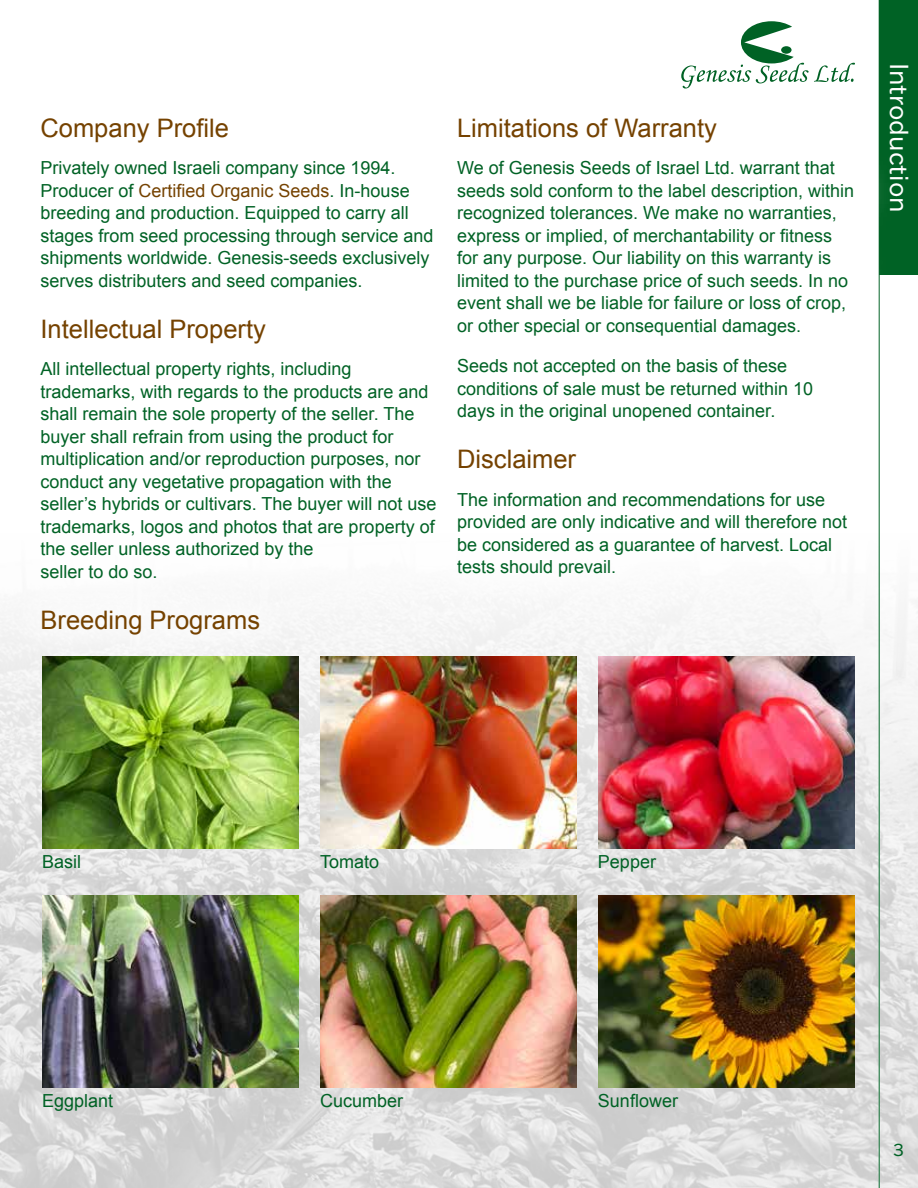
<style>
.page{position:relative;width:918px;height:1188px;background:#fff}
.page>*{position:absolute;margin:0;border:0;box-sizing:border-box;transform-origin:0 0}
.t1{font:25.5px "Arial";color:#754200}
.t2{font:25.5px "Franklin Gothic ATF";color:#fff}
.t3{font:18px/22.5px "Arial";color:#006225}
.t4{font:18px "Franklin Gothic ATF";color:#006225}
.s1{color:#754200}
</style>
<div class="page">
<div style="left:879px;top:0;width:39px;height:275px;background:#006225"></div>
<img style="left:0;top:612px;width:918px;height:576px">
<hr style="left:879px;top:0;width:1px;height:1188px;background:#006225">
<div style="left:0;top:76px;width:894px;height:544px;background:#fff"></div>
<div style="left:1px;top:569px;width:299px;height:105px;background:#fff"></div>
<img style="left:42px;top:656px;width:257px;height:193px">
<img style="left:42px;top:895px;width:257px;height:193px">
<img style="left:320px;top:656px;width:257px;height:193px">
<img style="left:320px;top:895px;width:257px;height:193px">
<img style="left:598px;top:656px;width:257px;height:193px">
<img style="left:598px;top:895px;width:257px;height:193px">
<svg style="left:681px;top:21px;width:174px;height:68px"></svg>
<h1 class="t1" style="left:40px;top:111px;width:190px">Company Profile</h1>
<p class="t3" style="left:40px;top:157px;width:395px">Privately owned Israeli company since 1994.<br>Producer of <span class="s1">Certified Organic Seeds</span>. In-house breeding and production. Equipped to carry all stages from seed processing through service and shipments worldwide. Genesis-seeds exclusively serves distributers and seed companies.</p>
<h1 class="t1" style="left:40px;top:312px;width:227px">Intellectual Property</h1>
<p class="t3" style="left:40px;top:358px;width:398px">All intellectual property rights, including trademarks, with regards to the products are and shall remain the sole property of the seller. The buyer shall refrain from using the product for multiplication and/or reproduction purposes, nor conduct any vegetative propagation with the seller’s hybrids or cultivars. The buyer will not use trademarks, logos and photos that are property of the seller unless authorized by the<br>seller to do so.</p>
<h1 class="t1" style="left:40px;top:603px;width:221px">Breeding Programs</h1>
<h1 class="t1" style="left:457px;top:111px;width:261px">Limitations of Warranty</h1>
<p class="t3" style="left:457px;top:157px;width:399px">We of Genesis Seeds of Israel Ltd. warrant that seeds sold conform to the label description, within recognized tolerances. We make no warranties, express or implied, of merchantability or fitness for any purpose. Our liability on this warranty is limited to the purchase price of such seeds. In no event shall we be liable for failure or loss of crop, or other special or consequential damages.</p>
<p class="t3" style="left:457px;top:355px;width:358px">Seeds not accepted on the basis of these conditions of sale must be returned within 10 days in the original unopened container.</p>
<h1 class="t1" style="left:457px;top:443px;width:120px">Disclaimer</h1>
<p class="t3" style="left:457px;top:488px;width:392px">The information and recommendations for use provided are only indicative and will therefore not be considered as a guarantee of harvest. Local tests should prevail.</p>
<h1 class="t2" style="left:916px;top:63px;width:151px;rotate:90deg">Introduction</h1>
<p class="t3" style="left:42px;top:851px;width:41px">Basil</p>
<p class="t3" style="left:320px;top:851px;width:61px">Tomato</p>
<p class="t3" style="left:598px;top:851px;width:60px">Pepper</p>
<p class="t3" style="left:42px;top:1090px;width:73px">Eggplant</p>
<p class="t3" style="left:320px;top:1090px;width:85px">Cucumber</p>
<p class="t3" style="left:598px;top:1090px;width:82px">Sunflower</p>
<p class="t4" style="left:893px;top:1138px;width:12px">3</p>
</div>
